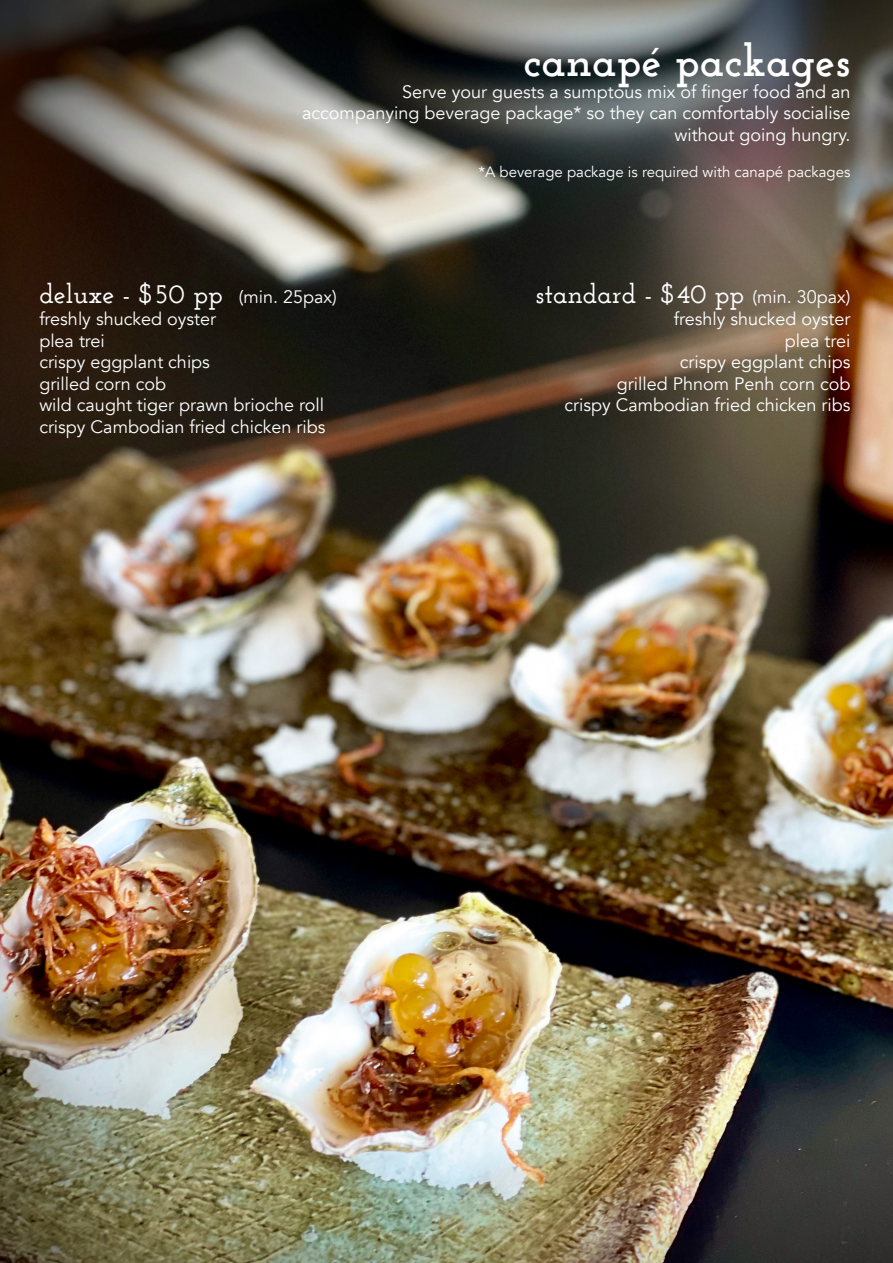
<style>
.page{position:relative;width:893px;height:1263px;background:#fff}
.page>*{position:absolute;margin:0;border:0;box-sizing:border-box;transform-origin:0 0}
.t1{font:700 45px "Josefin Slab";color:#fff}
.t2{font:600 27px "Josefin Slab";color:#fff}
.t3{font:18px/21.6px "Avenir";color:#fff;text-align:right}
.t4{font:15px "Avenir";color:#fff}
.s1{font-family:"Avenir";font-weight:400;font-size:18px}
</style>
<div class="page">
<img style="left:0;top:0;width:893px;height:1263px">
<p class="t1" style="left:524px;top:34px;width:328px">canapé packages</p>
<p class="t3" style="left:302px;top:81px;width:550px">Serve your guests a sumptous mix of finger food and an accompanying beverage package* so they can comfortably socialise without going hungry.</p>
<p class="t4" style="left:478px;top:163px;width:374px">*A beverage package is required with canapé packages</p>
<p class="t2" style="left:39px;top:278px;width:299px">deluxe - $50 pp <span class="s1">(min. 25pax)</span></p>
<p class="t3" style="left:39px;top:308px;width:178px">freshly shucked oyster</p>
<p class="t3" style="left:39px;top:330px;width:67px">plea trei</p>
<p class="t3" style="left:39px;top:351px;width:172px">crispy eggplant chips</p>
<p class="t3" style="left:39px;top:373px;width:128px">grilled corn cob</p>
<p class="t3" style="left:39px;top:395px;width:286px">wild caught tiger prawn brioche roll</p>
<p class="t3" style="left:39px;top:416px;width:287px">crispy Cambodian fried chicken ribs</p>
<p class="t2" style="left:536px;top:278px;width:316px">standard - $40 pp <span class="s1">(min. 30pax)</span></p>
<p class="t3" style="left:674px;top:308px;width:178px">freshly shucked oyster</p>
<p class="t3" style="left:785px;top:330px;width:67px">plea trei</p>
<p class="t3" style="left:680px;top:351px;width:172px">crispy eggplant chips</p>
<p class="t3" style="left:617px;top:373px;width:235px">grilled Phnom Penh corn cob</p>
<p class="t3" style="left:564px;top:395px;width:287px">crispy Cambodian fried chicken ribs</p>
</div>
